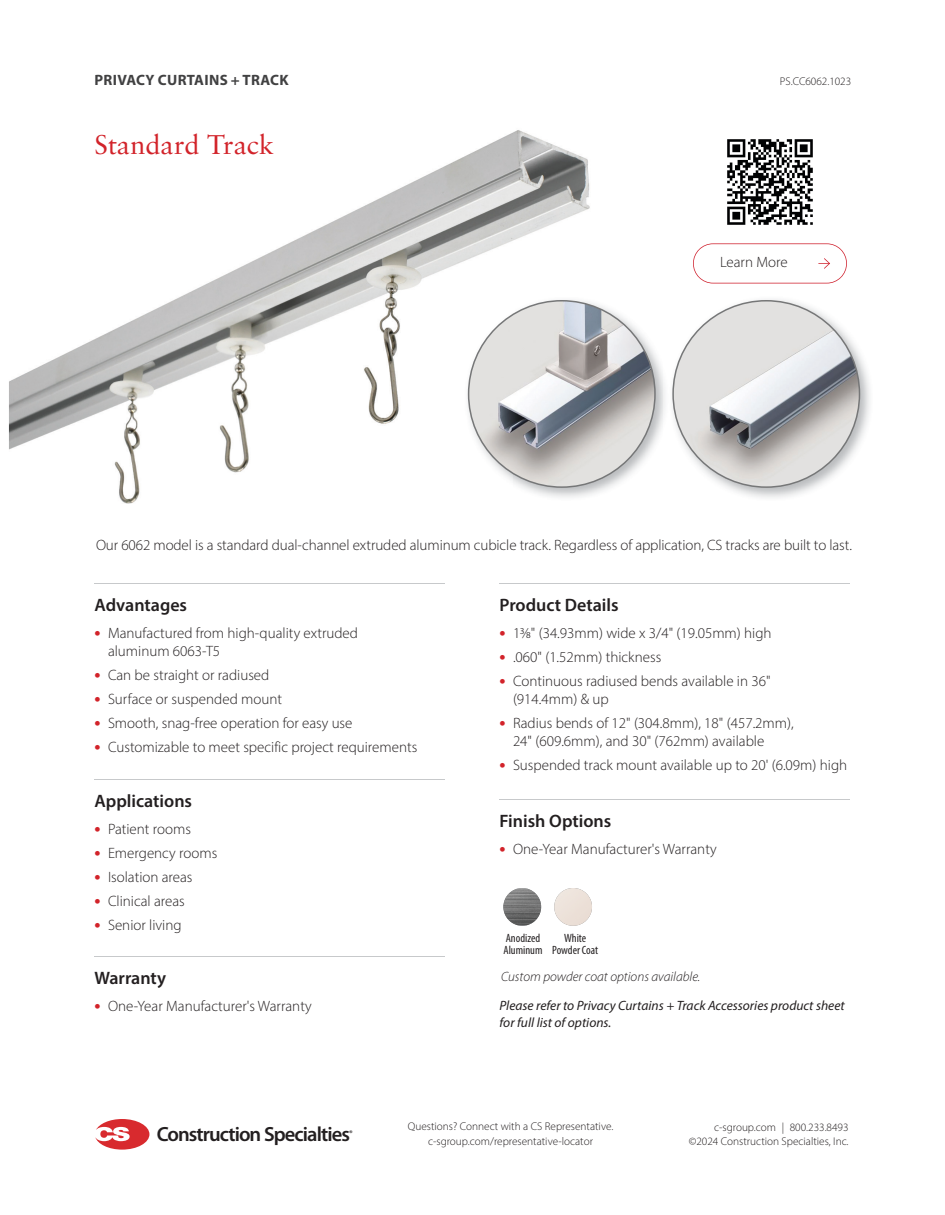
<style>
.page{position:relative;width:945px;height:1215px;background:#fff}
.page>*{position:absolute;margin:0;border:0;box-sizing:border-box;transform-origin:0 0}
.t1{font:27px "Sabon LT Pro";color:#d2232a}
.t2{font:600 20.55px "Myriad Pro";letter-spacing:-.045em;color:#231f20}
.t3{font:600 18px "Myriad Pro";color:#231f20}
.t4{font:300 15px/18px "Myriad Pro";color:#231f20}
.t5{font:700 15px "Myriad Pro";letter-spacing:.02em;color:#414142}
.t6{font:italic 13.5px/18px "Myriad Pro";color:#231f20}
.t7{font:italic 300 13.5px "Myriad Pro";color:#231f20}
.t8{font:condensed 12px/12px "Myriad Pro";color:#231f20}
.t9{font:300 11.25px/14.2px "Myriad Pro";color:#231f20;text-align:center}
.t10{font:600 8.25px "Myriad Pro";color:#231f20}
.s1{font-weight:700;font-size:18px;color:#d2232a}
</style>
<div class="page">
<hr style="left:94px;top:583px;width:352px;height:1px;background:#c7c9cb">
<hr style="left:94px;top:780px;width:352px;height:1px;background:#c7c9cb">
<hr style="left:94px;top:957px;width:352px;height:1px;background:#c7c9cb">
<hr style="left:500px;top:583px;width:350px;height:1px;background:#c7c9cb">
<hr style="left:500px;top:799px;width:350px;height:1px;background:#c7c9cb">
<img style="left:9px;top:130px;width:581px;height:374px">
<img style="left:465px;top:297px;width:405px;height:203px">
<svg style="left:468px;top:300px;width:188px;height:188px"></svg>
<svg style="left:672px;top:300px;width:188px;height:188px"></svg>
<img style="left:503px;top:888px;width:38px;height:37px">
<img style="left:554px;top:888px;width:38px;height:38px;border-radius:19px">
<img style="left:727px;top:139px;width:86px;height:86px">
<svg style="left:693px;top:243px;width:154px;height:41px"></svg>
<svg style="left:95px;top:1119px;width:54px;height:31px"></svg>
<p class="t5" style="left:95px;top:70px;width:195px">PRIVACY CURTAINS + TRACK</p>
<p class="t9" style="left:780px;top:74px;width:73px">PS.CC6062.1023</p>
<h1 class="t1" style="left:94px;top:128px;width:181px">Standard Track</h1>
<p class="t4" style="left:720px;top:253px;width:69px">Learn More</p>
<p class="t4" style="left:96px;top:536px;width:757px">Our 6062 model is a standard dual-channel extruded aluminum cubicle track. Regardless of application, CS tracks are built to last.</p>
<p class="t3" style="left:94px;top:593px;width:94px">Advantages</p>
<p class="t4" style="left:108px;top:623px;width:252px;text-indent:-14px"><span class="s1">•</span> Manufactured from high-quality extruded aluminum 6063-T5</p>
<p class="t4" style="left:94px;top:665px;width:176px"><span class="s1">•</span> Can be straight or radiused</p>
<p class="t4" style="left:94px;top:689px;width:189px"><span class="s1">•</span> Surface or suspended mount</p>
<p class="t4" style="left:94px;top:713px;width:260px"><span class="s1">•</span> Smooth, snag-free operation for easy use</p>
<p class="t4" style="left:94px;top:737px;width:324px"><span class="s1">•</span> Customizable to meet specific project requirements</p>
<p class="t3" style="left:94px;top:790px;width:99px">Applications</p>
<p class="t4" style="left:94px;top:820px;width:98px"><span class="s1">•</span> Patient rooms</p>
<p class="t4" style="left:94px;top:844px;width:124px"><span class="s1">•</span> Emergency rooms</p>
<p class="t4" style="left:94px;top:868px;width:100px"><span class="s1">•</span> Isolation areas</p>
<p class="t4" style="left:94px;top:892px;width:92px"><span class="s1">•</span> Clinical areas</p>
<p class="t4" style="left:94px;top:916px;width:89px"><span class="s1">•</span> Senior living</p>
<p class="t3" style="left:94px;top:967px;width:73px">Warranty</p>
<p class="t4" style="left:94px;top:997px;width:219px"><span class="s1">•</span> One-Year Manufacturer's Warranty</p>
<p class="t3" style="left:500px;top:593px;width:121px">Product Details</p>
<p class="t4" style="left:500px;top:623px;width:274px"><span class="s1">•</span> 13⁄8" (34.93mm) wide x 3/4" (19.05mm) high</p>
<p class="t4" style="left:500px;top:647px;width:163px"><span class="s1">•</span> .060" (1.52mm) thickness</p>
<p class="t4" style="left:513px;top:671px;width:259px;text-indent:-14px"><span class="s1">•</span> Continuous radiused bends available in 36" (914.4mm) &amp; up</p>
<p class="t4" style="left:513px;top:713px;width:282px;text-indent:-14px"><span class="s1">•</span> Radius bends of 12" (304.8mm), 18" (457.2mm),<br>24" (609.6mm), and 30" (762mm) available</p>
<p class="t4" style="left:500px;top:755px;width:349px"><span class="s1">•</span> Suspended track mount available up to 20' (6.09m) high</p>
<p class="t3" style="left:500px;top:809px;width:113px">Finish Options</p>
<p class="t4" style="left:500px;top:839px;width:219px"><span class="s1">•</span> One-Year Manufacturer's Warranty</p>
<p class="t8" style="left:504px;top:932px;width:40px">Anodized<br>Aluminum</p>
<p class="t8" style="left:552px;top:932px;width:47px;text-align:center">White<br>Powder Coat</p>
<p class="t7" style="left:501px;top:968px;width:201px">Custom powder coat options available.</p>
<p class="t6" style="left:500px;top:996px;width:347px">Please refer to Privacy Curtains + Track Accessories product sheet for full list of options.</p>
<h2 class="t2" style="left:157px;top:1121px;width:195px">Construction Specialties</h2>
<p class="t10" style="left:349px;top:1128px;width:5px">®</p>
<p class="t9" style="left:408px;top:1119px;width:207px">Questions? Connect with a CS Representative. c-sgroup.com/representative-locator</p>
<p class="t9" style="left:689px;top:1120px;width:161px;text-align:right">c-sgroup.com | 800.233.8493 ©2024 Construction Specialties, Inc.</p>
</div>
